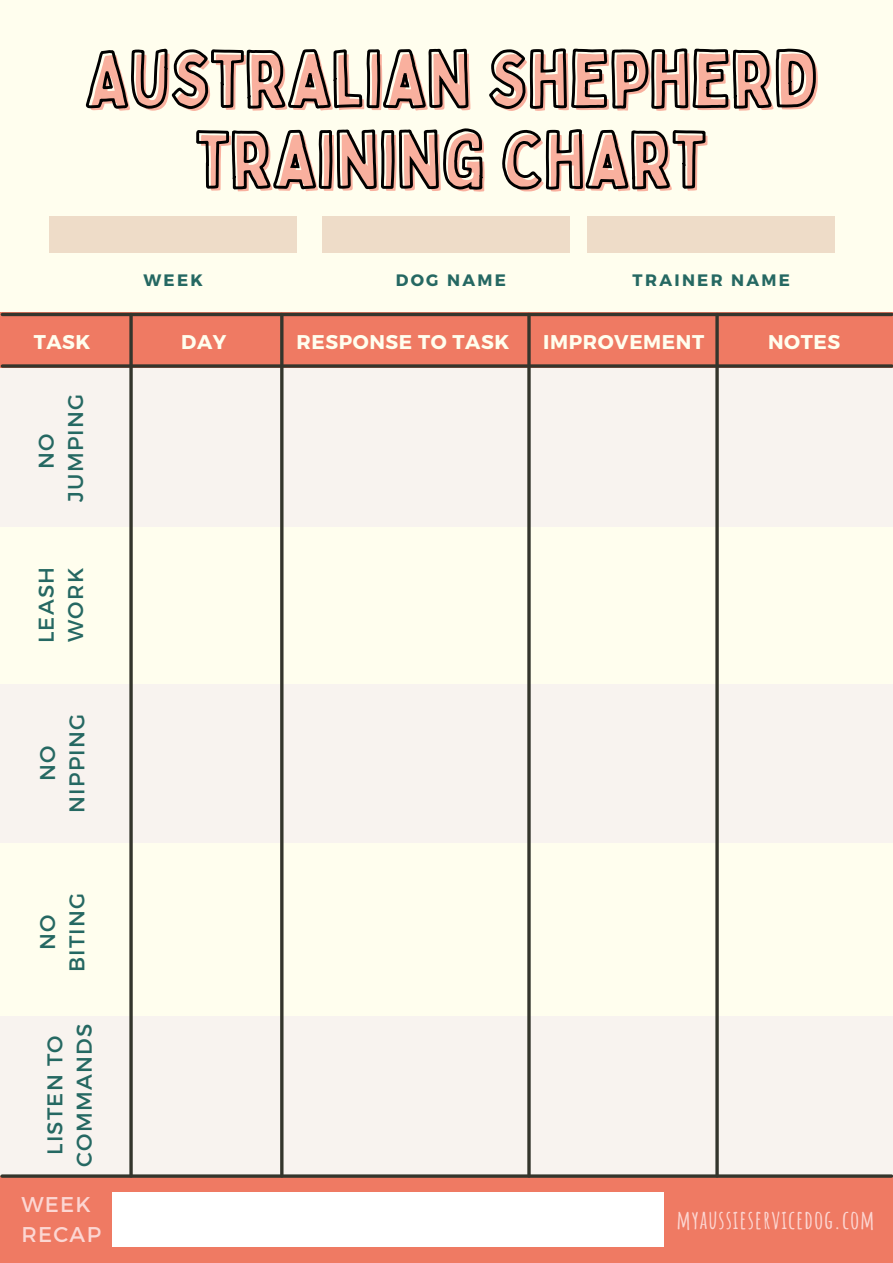
<style>
.page{position:relative;width:893px;height:1263px;background:#fffeee}
.page>*{position:absolute;margin:0;border:0;box-sizing:border-box;transform-origin:0 0}
.t1{font:700 25.65px "Amatic SC";letter-spacing:.035em;color:#fcd7d3}
.t2{font:21.3px/29.2px "Montserrat";letter-spacing:.06em;color:#256862;text-align:center}
.t3{font:21.3px/29.2px "Montserrat";letter-spacing:.06em;color:#fcd7d3}
.t4{font:700 19.8px "Montserrat";letter-spacing:.03em;color:#fffeee}
.t5{font:700 16.5px "Montserrat";letter-spacing:.14em;color:#256862}
</style>
<div class="page">
<div style="left:0;top:684px;width:893px;height:159px;background:#f8f3ef"></div>
<div style="left:0;top:368px;width:893px;height:158px;background:#f8f3ef"></div>
<div style="left:0;top:1016px;width:893px;height:159px;background:#f8f3ef"></div>
<div style="left:0;top:313px;width:893px;height:55px;background:#ef7a63"></div>
<div style="left:49px;top:217px;width:248px;height:36px;background:#eedcc8"></div>
<div style="left:587px;top:217px;width:248px;height:36px;background:#eedcc8"></div>
<div style="left:0;top:1176px;width:893px;height:86px;background:#ef7a63"></div>
<svg style="left:280px;top:385px;width:4px;height:789px;background:#53534a"></svg>
<svg style="left:129px;top:368px;width:4px;height:806px;background:#53534a"></svg>
<svg style="left:527px;top:385px;width:4px;height:789px;background:#53534a"></svg>
<svg style="left:715px;top:368px;width:4px;height:806px;background:#53534a"></svg>
<svg style="left:2px;top:364px;width:890px;height:4px"></svg>
<hr style="left:2px;top:313px;width:890px;height:3px;background:#34352c">
<svg style="left:2px;top:1174px;width:889px;height:4px;background:#504b42"></svg>
<svg style="left:817px;top:70px;width:1px;height:20px"></svg>
<svg style="left:85px;top:48px;width:732px;height:317px"></svg>
<svg style="left:195px;top:48px;width:512px;height:337px"></svg>
<div style="left:112px;top:1192px;width:551px;height:54px;background:#fff"></div>
<p class="t5" style="left:143px;top:270px;width:61px">WEEK</p>
<p class="t5" style="left:396px;top:270px;width:112px">DOG NAME</p>
<p class="t5" style="left:633px;top:270px;width:159px">TRAINER NAME</p>
<p class="t4" style="left:34px;top:329px;width:58px">TASK</p>
<p class="t4" style="left:768px;top:329px;width:74px">NOTES</p>
<p class="t4" style="left:296px;top:329px;width:214px">RESPONSE TO TASK</p>
<p class="t4" style="left:543px;top:329px;width:163px">IMPROVEMENT</p>
<p class="t4" style="left:181px;top:329px;width:47px">DAY</p>
<p class="t2" style="left:31px;top:502px;width:110px;rotate:-90deg">NO<br>JUMPING</p>
<p class="t2" style="left:31px;top:643px;width:78px;text-align:left;rotate:-90deg">LEASH<br>WORK</p>
<p class="t2" style="left:33px;top:813px;width:101px;rotate:-90deg">NO<br>NIPPING</p>
<p class="t2" style="left:33px;top:972px;width:81px;rotate:-90deg">NO<br>BITING</p>
<p class="t2" style="left:40px;top:1167px;width:145px;rotate:-90deg">LISTEN TO<br>COMMANDS</p>
<p class="t3" style="left:21px;top:1190px;width:81px">WEEK<br>RECAP</p>
<p class="t1" style="left:676px;top:1199px;width:200px">MYAUSSIESERVICEDOG.COM</p>
</div>
